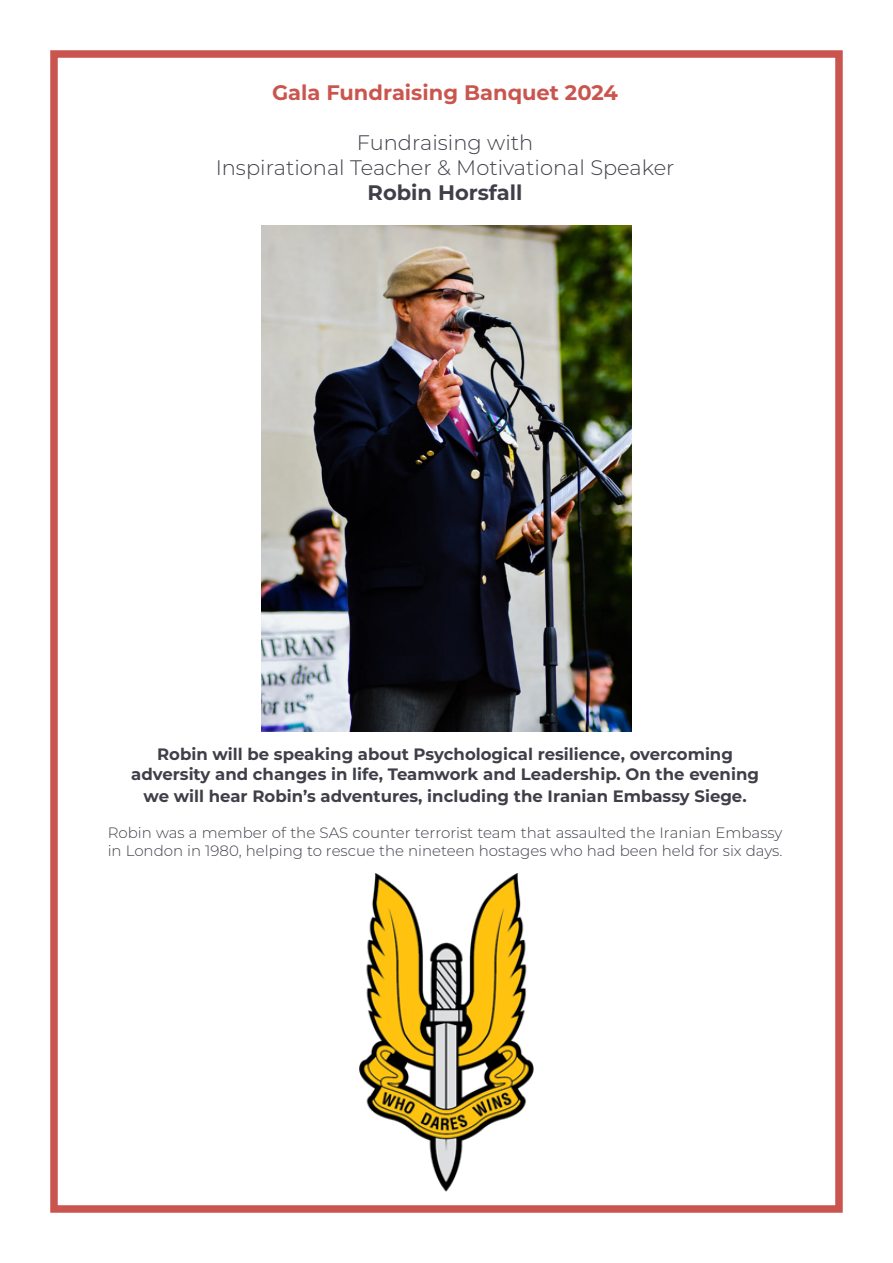
<style>
.page{position:relative;width:893px;height:1263px;background:#fff}
.page>*{position:absolute;margin:0;border:0;box-sizing:border-box;transform-origin:0 0}
.t1{font:300 21px "Montserrat";color:#3f3f49}
.t2{font:700 21px "Montserrat";color:#ca554e}
.t3{font:700 21px "Montserrat";color:#3f3f49}
.t4{font:700 16.5px "Montserrat";color:#3f3f49}
.t5{font:300 15px/18px "Montserrat";color:#3f3f49}
</style>
<div class="page">
<div style="left:50px;top:50px;width:793px;height:1163px;border:8px solid #ca554e"></div>
<img style="left:360px;top:874px;width:173px;height:318px">
<img style="left:262px;top:225px;width:369px;height:506px">
<p class="t2" style="left:272px;top:77px;width:348px">Gala Fundraising Banquet 2024</p>
<p class="t1" style="left:357px;top:128px;width:178px">Fundraising with</p>
<p class="t1" style="left:216px;top:153px;width:460px">Inspirational Teacher &amp; Motivational Speaker</p>
<p class="t3" style="left:368px;top:178px;width:156px">Robin Horsfall</p>
<p class="t4" style="left:157px;top:742px;width:577px">Robin will be speaking about Psychological resilience, overcoming</p>
<p class="t4" style="left:131px;top:762px;width:629px">adversity and changes in life, Teamwork and Leadership. On the evening</p>
<p class="t4" style="left:143px;top:784px;width:605px">we will hear Robin’s adventures, including the Iranian Embassy Siege.</p>
<p class="t5" style="left:108px;top:823px;width:676px">Robin was a member of the SAS counter terrorist team that assaulted the Iranian Embassy in London in 1980, helping to rescue the nineteen hostages who had been held for six days.</p>
</div>
